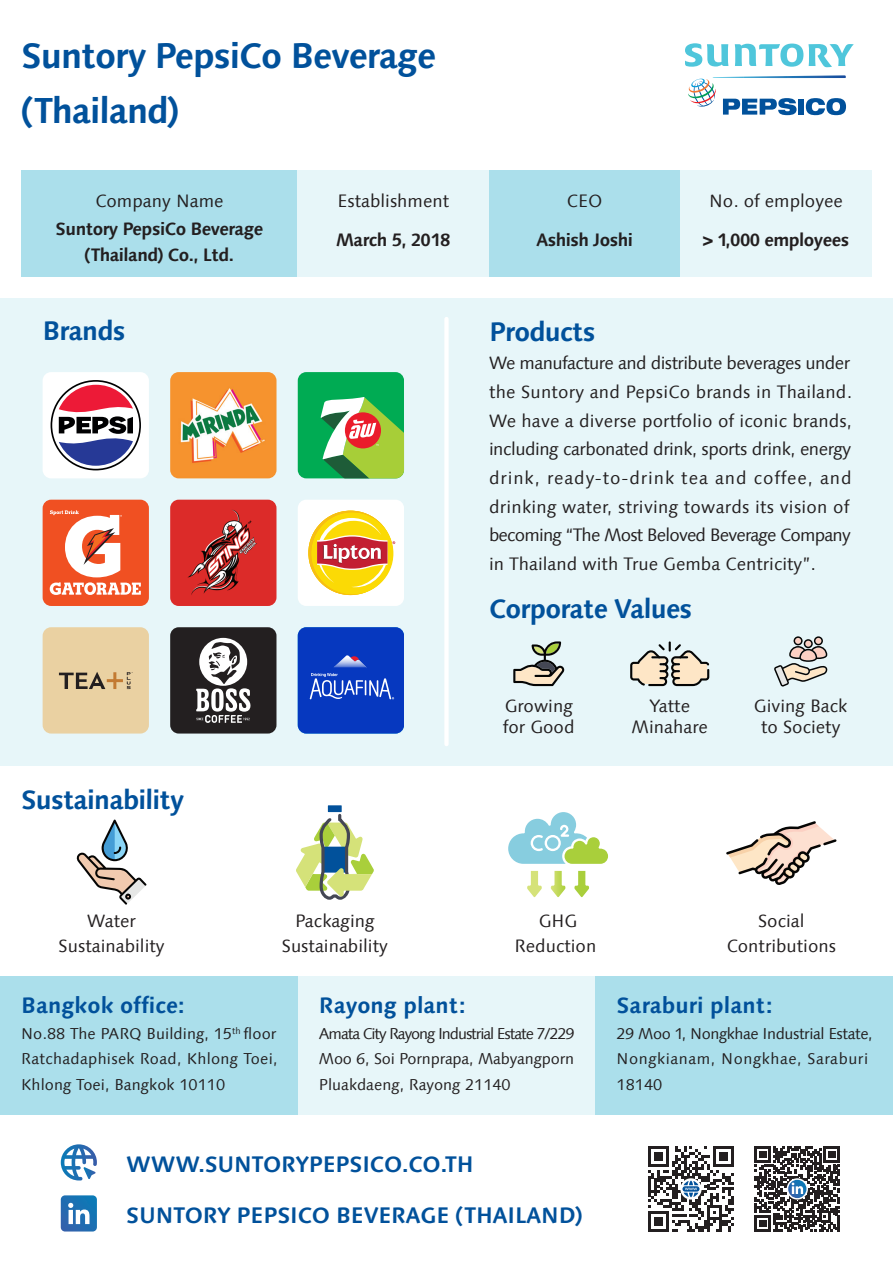
<style>
.page{position:relative;width:893px;height:1263px;background:#fff}
.page>*{position:absolute;margin:0;border:0;box-sizing:border-box;transform-origin:0 0}
.t1{font:700 34.05px/55.3px "SUNTORY Syntax";letter-spacing:-.03em;color:#01519b}
.t2{font:700 25.5px "SUNTORY Syntax";letter-spacing:-.03em;color:#01519b}
.t3{font:700 21.3px "SUNTORY Syntax";letter-spacing:-.01em;color:#01519b}
.t4{font:16.95px/28.7px "SUNTORY Syntax";color:#231f20;text-align:center}
.t5{font:700 16.95px/25.5px "SUNTORY Syntax";letter-spacing:-.03em;color:#231f20;text-align:center}
.t6{font:14.85px/25.5px "SUNTORY Syntax";color:#231f20;text-align:justify}
</style>
<div class="page">
<div style="left:21px;top:170px;width:277px;height:106px;background:#abdfeb"></div>
<div style="left:298px;top:170px;width:191px;height:106px;background:#e7f6f9"></div>
<div style="left:489px;top:170px;width:191px;height:106px;background:#abdfeb"></div>
<div style="left:680px;top:170px;width:192px;height:106px;background:#e7f6f9"></div>
<div style="left:0;top:298px;width:893px;height:467px;background:#e7f6f9"></div>
<svg style="left:43px;top:372px;width:106px;height:106px;background:#c4aebc"></svg>
<img style="left:170px;top:372px;width:106px;height:106px">
<svg style="left:298px;top:372px;width:106px;height:106px;background:#56ae5e"></svg>
<svg style="left:43px;top:500px;width:106px;height:106px;background:#f17d5c"></svg>
<img style="left:170px;top:500px;width:106px;height:106px">
<svg style="left:298px;top:500px;width:106px;height:106px;background:#f5d59a"></svg>
<div style="left:43px;top:627px;width:106px;height:106px;background:#ead1a2"></div>
<svg style="left:170px;top:627px;width:106px;height:106px;background:#504d4d"></svg>
<div style="left:298px;top:627px;width:106px;height:106px;background:#0638bf"></div>
<svg style="left:310px;top:655px;width:84px;height:44px"></svg>
<div style="left:444px;top:319px;width:5px;height:425px;background:#fff"></div>
<svg style="left:527px;top:871px;width:15px;height:26px"></svg>
<svg style="left:551px;top:871px;width:15px;height:26px"></svg>
<svg style="left:574px;top:871px;width:15px;height:26px"></svg>
<svg style="left:508px;top:812px;width:100px;height:52px"></svg>
<div style="left:547px;top:837px;width:11px;height:12px;background:#87cddf;border-radius:50%"></div>
<svg style="left:76px;top:819px;width:71px;height:86px"></svg>
<svg style="left:726px;top:821px;width:111px;height:64px"></svg>
<div style="left:0;top:976px;width:298px;height:139px;background:#abdfeb"></div>
<div style="left:298px;top:976px;width:297px;height:139px;background:#e7f6f9"></div>
<div style="left:595px;top:976px;width:298px;height:139px;background:#abdfeb"></div>
<div style="left:328px;top:805px;width:14px;height:7px;background:#01519b"></div>
<svg style="left:296px;top:812px;width:78px;height:88px"></svg>
<svg style="left:685px;top:43px;width:169px;height:24px"></svg>
<svg style="left:688px;top:75px;width:158px;height:40px"></svg>
<svg style="left:61px;top:1144px;width:36px;height:36px"></svg>
<svg style="left:755px;top:1146px;width:85px;height:85px"></svg>
<svg style="left:648px;top:1146px;width:85px;height:85px"></svg>
<svg style="left:61px;top:1195px;width:36px;height:36px"></svg>
<svg style="left:774px;top:636px;width:54px;height:50px"></svg>
<svg style="left:630px;top:641px;width:79px;height:45px"></svg>
<svg style="left:513px;top:641px;width:51px;height:45px"></svg>
<h1 class="t1" style="left:21px;top:27px;width:417px">Suntory PepsiCo Beverage (Thailand)</h1>
<p class="t4" style="left:95px;top:186px;width:130px">Company Name</p>
<p class="t5" style="left:56px;top:216px;width:209px">Suntory PepsiCo Beverage (Thailand) Co., Ltd.</p>
<h2 class="t2" style="left:42px;top:314px;width:85px">Brands</h2>
<p class="t4" style="left:337px;top:186px;width:113px">Establishment</p>
<p class="t5" style="left:336px;top:227px;width:116px">March 5, 2018</p>
<h2 class="t2" style="left:21px;top:783px;width:164px">Sustainability</h2>
<p class="t4" style="left:567px;top:186px;width:37px">CEO</p>
<p class="t5" style="left:536px;top:227px;width:98px">Ashish Joshi</p>
<p class="t4" style="left:709px;top:186px;width:135px">No. of employee</p>
<p class="t5" style="left:703px;top:227px;width:148px">&gt; 1,000 employees</p>
<h2 class="t2" style="left:489px;top:315px;width:108px">Products</h2>
<p class="t4" style="left:489px;top:349px;width:365px;text-align:left">We manufacture and distribute beverages under the Suntory and PepsiCo brands in Thailand.<br>We have a diverse portfolio of iconic brands, including carbonated drink, sports drink, energy drink, ready-to-drink tea and coffee, and drinking water, striving towards its vision of becoming “The Most Beloved Beverage Company in Thailand with True Gemba Centricity”.</p>
<h2 class="t2" style="left:489px;top:592px;width:205px">Corporate Values</h2>
<p class="t4" style="left:503px;top:695px;width:73px;line-height:21.3px;text-align:left">Growing for Good</p>
<p class="t4" style="left:632px;top:695px;width:78px;line-height:21.3px">Yatte<br>Minahare</p>
<p class="t4" style="left:754px;top:695px;width:95px;line-height:21.3px">Giving Back to Society</p>
<p class="t4" style="left:59px;top:908px;width:107px;line-height:25.5px">Water<br>Sustainability</p>
<p class="t4" style="left:282px;top:908px;width:107px;line-height:25.5px">Packaging<br>Sustainability</p>
<p class="t4" style="left:515px;top:908px;width:83px;line-height:25.5px">GHG<br>Reduction</p>
<p class="t3" style="left:21px;top:992px;width:165px">Bangkok office:</p>
<p class="t6" style="left:21px;top:1021px;width:258px">No.88 The PARQ Building, 15<sup>th</sup> floor Ratchadaphisek Road, Khlong Toei, Khlong Toei, Bangkok 10110</p>
<p class="t3" style="left:319px;top:992px;width:148px">Rayong plant:</p>
<p class="t6" style="left:319px;top:1021px;width:257px">Amata City Rayong Industrial Estate 7/229<br>Moo 6, Soi Pornprapa, Mabyangporn Pluakdaeng, Rayong 21140</p>
<p class="t4" style="left:727px;top:908px;width:111px;line-height:25.5px">Social<br>Contributions</p>
<p class="t3" style="left:617px;top:992px;width:157px">Saraburi plant:</p>
<p class="t6" style="left:617px;top:1021px;width:258px;text-align:left">29 Moo 1, Nongkhae Industrial Estate,<br>Nongkianam, Nongkhae, Saraburi<br>18140</p>
<p class="t3" style="left:126px;top:1150px;width:349px">WWW.SUNTORYPEPSICO.CO.TH</p>
<p class="t3" style="left:126px;top:1201px;width:458px">SUNTORY PEPSICO BEVERAGE (THAILAND)</p>
</div>
